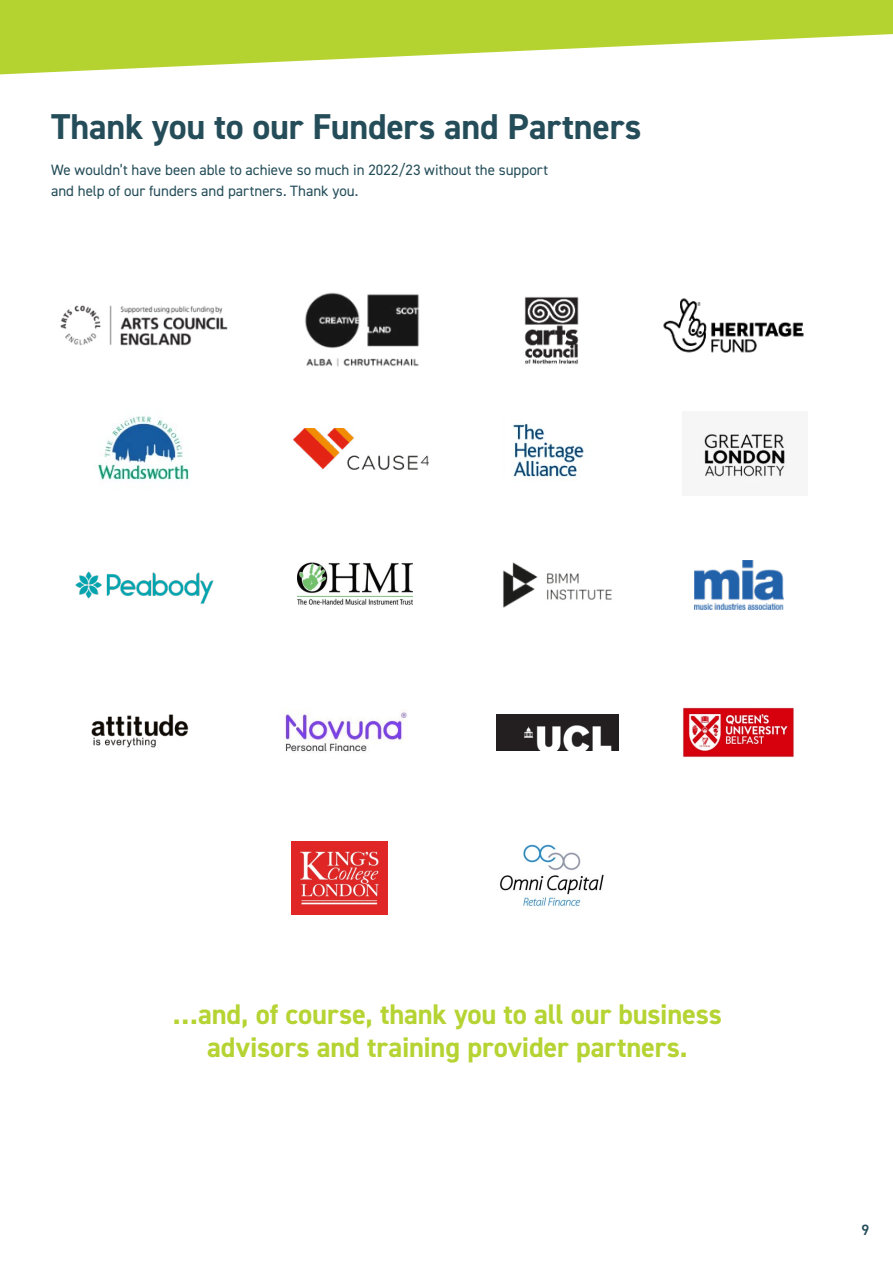
<style>
.page{position:relative;width:893px;height:1263px;background:#fff}
.page>*{position:absolute;margin:0;border:0;box-sizing:border-box;transform-origin:0 0}
.t1{font:700 36px "DIN2014";letter-spacing:-.005em;color:#244d59}
.t2{font:700 28.5px/33px "DIN2014";letter-spacing:-.005em;color:#b5d433;text-align:center}
.t3{font:15px/21px "DIN2014";color:#244d59}
.t4{font:600 15px "DIN2014";color:#244d59}
</style>
<div class="page">
<img style="left:60px;top:305px;width:168px;height:41px">
<img style="left:305px;top:292px;width:114px;height:75px">
<img style="left:524px;top:296px;width:55px;height:69px">
<img style="left:91px;top:714px;width:98px;height:34px">
<img style="left:503px;top:562px;width:109px;height:46px">
<img style="left:294px;top:428px;width:135px;height:41px">
<img style="left:97px;top:416px;width:92px;height:65px">
<img style="left:694px;top:560px;width:89px;height:50px">
<img style="left:512px;top:423px;width:72px;height:54px">
<img style="left:663px;top:298px;width:141px;height:55px">
<img style="left:292px;top:842px;width:96px;height:73px">
<img style="left:298px;top:562px;width:115px;height:43px">
<img style="left:497px;top:714px;width:121px;height:36px">
<img style="left:285px;top:710px;width:122px;height:42px">
<img style="left:499px;top:844px;width:105px;height:62px">
<img style="left:75px;top:571px;width:139px;height:33px">
<img style="left:682px;top:707px;width:112px;height:51px">
<img style="left:702px;top:431px;width:85px;height:49px">
<svg style="left:0;top:0;width:893px;height:74px;fill:#b5d330"></svg>
<h1 class="t1" style="left:51px;top:102px;width:592px">Thank you to our Funders and Partners</h1>
<p class="t3" style="left:51px;top:159px;width:499px">We wouldn’t have been able to achieve so much in 2022/23 without the support and help of our funders and partners. Thank you.</p>
<h2 class="t2" style="left:173px;top:997px;width:551px">…and, of course, thank you to all our business advisors and training provider partners.</h2>
<p class="t4" style="left:861px;top:1219px;width:9px">9</p>
</div>
